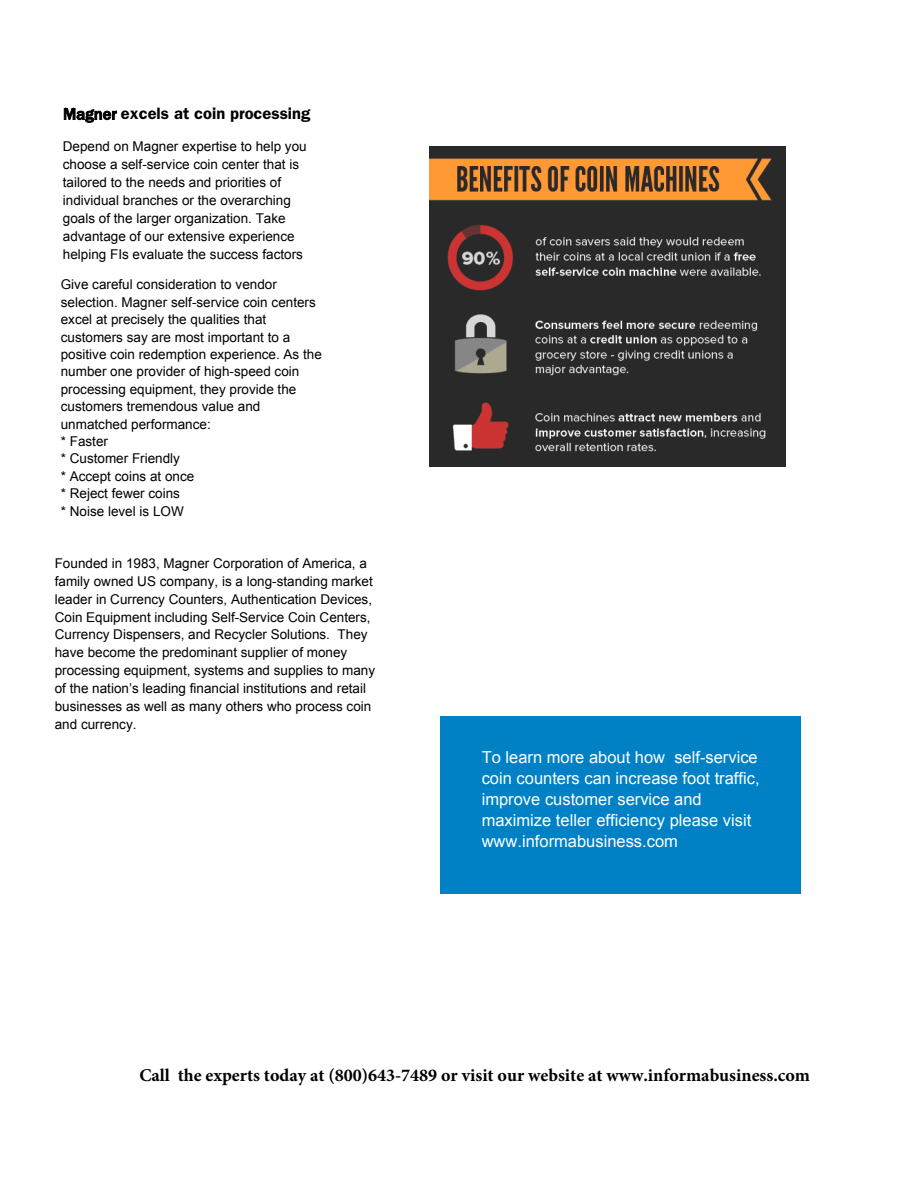
<style>
.page{position:relative;width:918px;height:1188px;background:#fff}
.page>*{position:absolute;margin:0;border:0;box-sizing:border-box;transform-origin:0 0}
.t1{font:700 18px "Minion Pro";color:#000}
.t2{font:16.5px/21px "Arial";color:#fff}
.t3{font:600 16.5px "ITC Franklin Gothic Std";color:#000}
.t4{font:13.5px/18px "Arial";color:#000}
.t5{font:13.5px/18px "Arial";color:#000}
.s1{font-family:"Franklin Gothic";font-weight:500}
.s2{font-style:inherit}
</style>
<div class="page">
<img style="left:429px;top:146px;width:357px;height:320px">
<div style="left:440px;top:716px;width:361px;height:177px;background:#0081c6"></div>
<p class="t3" style="left:63px;top:104px;width:249px"><span class="s1">Magner</span> excels at coin processing</p>
<p class="t5" style="left:63px;top:137px;width:245px">Depend on Magner expertise to help you choose a self-service coin center that is tailored to the needs and priorities of individual branches or the overarching goals of the larger organization. Take advantage of our extensive experience helping FIs evaluate the success factors</p>
<p class="t4" style="left:61px;top:276px;width:263px;line-height:17.4px">Give careful consideration to vendor selection. Magner self-service coin <span class="s2">centers </span>excel at precisely the qualities that customers say are most important to a positive coin redemption experience. As the number one provider of high-speed coin processing equipment, they provide the customers tremendous value and unmatched performance:</p>
<p class="t5" style="left:61px;top:433px;width:135px;line-height:17.4px">* Faster<br>* Customer Friendly<br>* Accept coins at once * Reject fewer coins<br>* Noise level is LOW</p>
<p class="t4" style="left:55px;top:554px;width:322px">Founded in 1983, Magner Corporation of America, a family owned US company, is a long-standing market leader in Currency Counters, Authentication Devices, Coin Equipment including Self-Service Coin Centers, Currency Dispensers, and Recycler Solutions. <span class="s2">They </span>have become the predominant supplier of money processing equipment, systems and supplies to many of the nation’s leading financial institutions and retail businesses as well as many others who process coin and currency.</p>
<p class="t2" style="left:482px;top:747px;width:279px">To learn more about how self-service coin counters can increase foot traffic, improve customer service and maximize teller efficiency please visit <span class="s2">www.</span>informabusiness.com</p>
<h1 class="t1" style="left:139px;top:1062px;width:672px">Call the experts today at (800)643-7489 or visit our website at www.informabusiness.com</h1>
</div>
